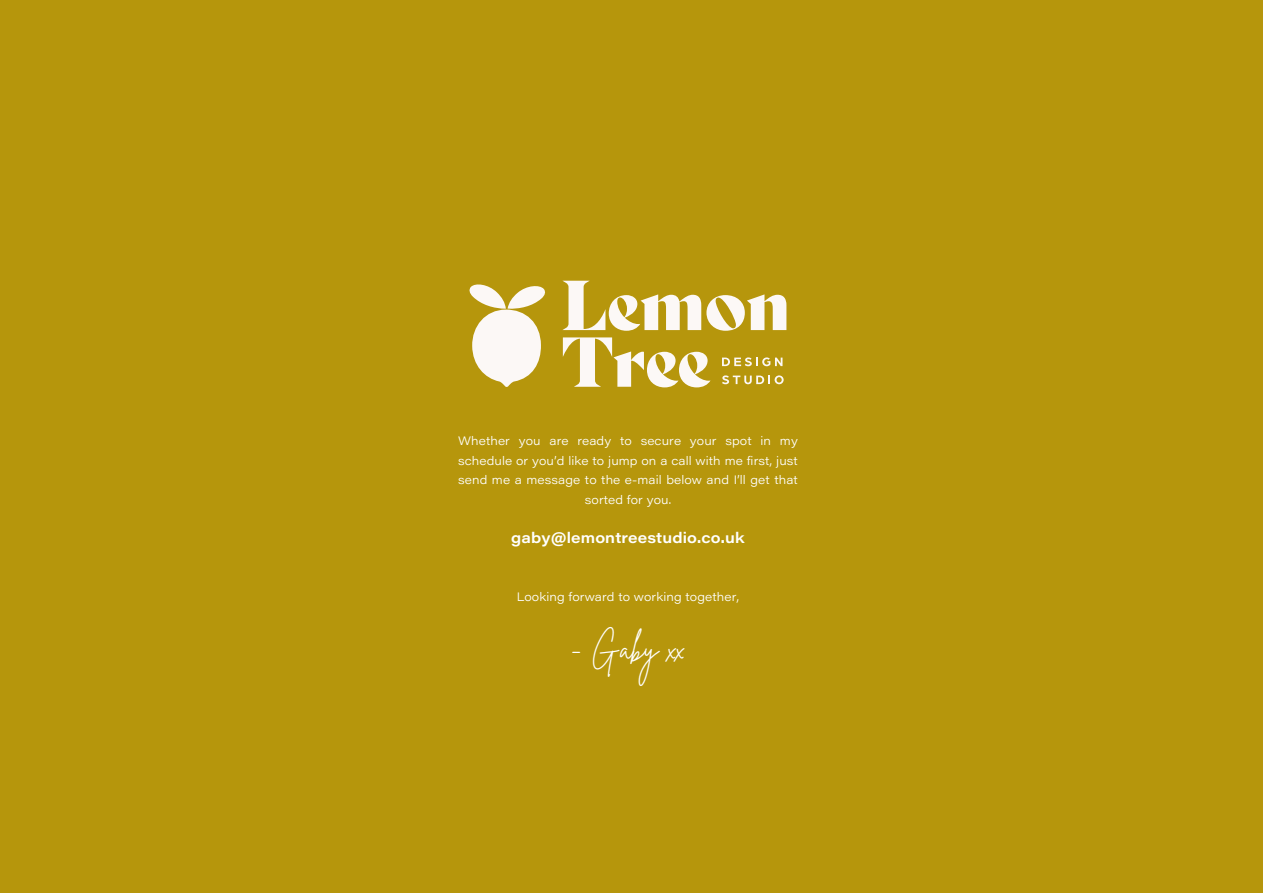
<style>
.page{position:relative;width:1263px;height:893px;background:#b6960c}
.page>*{position:absolute;margin:0;border:0;box-sizing:border-box;transform-origin:0 0}
.t1{font:31.5px "Brittany Signature";color:#fff}
.t2{font:600 15px "Acumin Pro Wide";letter-spacing:.01em;color:#fff}
.t3{font:300 12px/19.5px "Acumin Pro Wide";letter-spacing:.01em;color:#fff;text-align:center}
</style>
<div class="page">
<svg style="left:469px;top:284px;width:76px;height:103px"></svg>
<svg style="left:722px;top:357px;width:60px;height:9px"></svg>
<svg style="left:722px;top:375px;width:62px;height:9px"></svg>
<svg style="left:562px;top:281px;width:224px;height:50px"></svg>
<svg style="left:563px;top:337px;width:147px;height:50px"></svg>
<p class="t3" style="left:458px;top:431px;width:341px">Whether you are ready to secure your spot in my schedule or you’d like to jump on a call with me first, just send me a message to the e-mail below and I’ll get that sorted for you.</p>
<p class="t2" style="left:511px;top:527px;width:235px">gaby@lemontreestudio.co.uk</p>
<p class="t3" style="left:517px;top:587px;width:224px">Looking forward to working together,</p>
<h1 class="t1" style="left:571px;top:628px;width:116px">- Gaby xx</h1>
</div>
